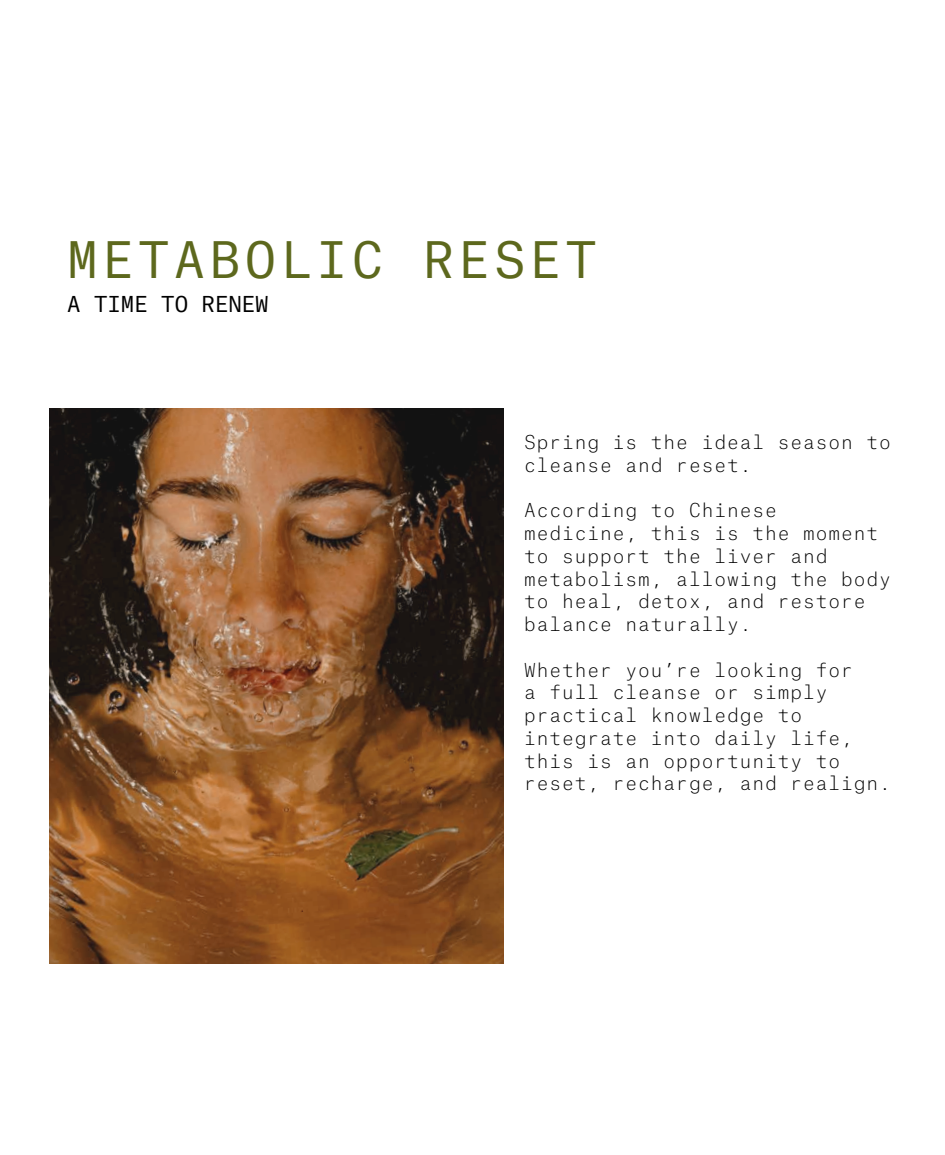
<style>
.page{position:relative;width:945px;height:1155px;background:#fff}
.page>*{position:absolute;margin:0;border:0;box-sizing:border-box;transform-origin:0 0}
.t1{font:48.12px "Atlas Typewriter";letter-spacing:.1em;color:#5d681d}
.t2{font:21px "Atlas Typewriter";color:#000}
.t3{font:100 18.38px/22.8px "Atlas Typewriter";letter-spacing:.05em;color:#000}
</style>
<div class="page">
<svg style="left:49px;top:408px;width:455px;height:556px;background:#764b2a"></svg>
<h1 class="t1" style="left:67px;top:228px;width:531px">METABOLIC RESET</h1>
<p class="t2" style="left:67px;top:290px;width:203px">A TIME TO RENEW</p>
<p class="t3" style="left:524px;top:429px;width:368px">Spring is the ideal season to cleanse and reset.</p>
<p class="t3" style="left:524px;top:497px;width:368px">According to Chinese medicine, this is the moment to support the liver and metabolism, allowing the body to heal, detox, and restore balance naturally.</p>
<p class="t3" style="left:524px;top:656px;width:368px">Whether you’re looking for<br>a full cleanse or simply practical knowledge to integrate into daily life, this is an opportunity to reset, recharge, and realign.</p>
</div>
